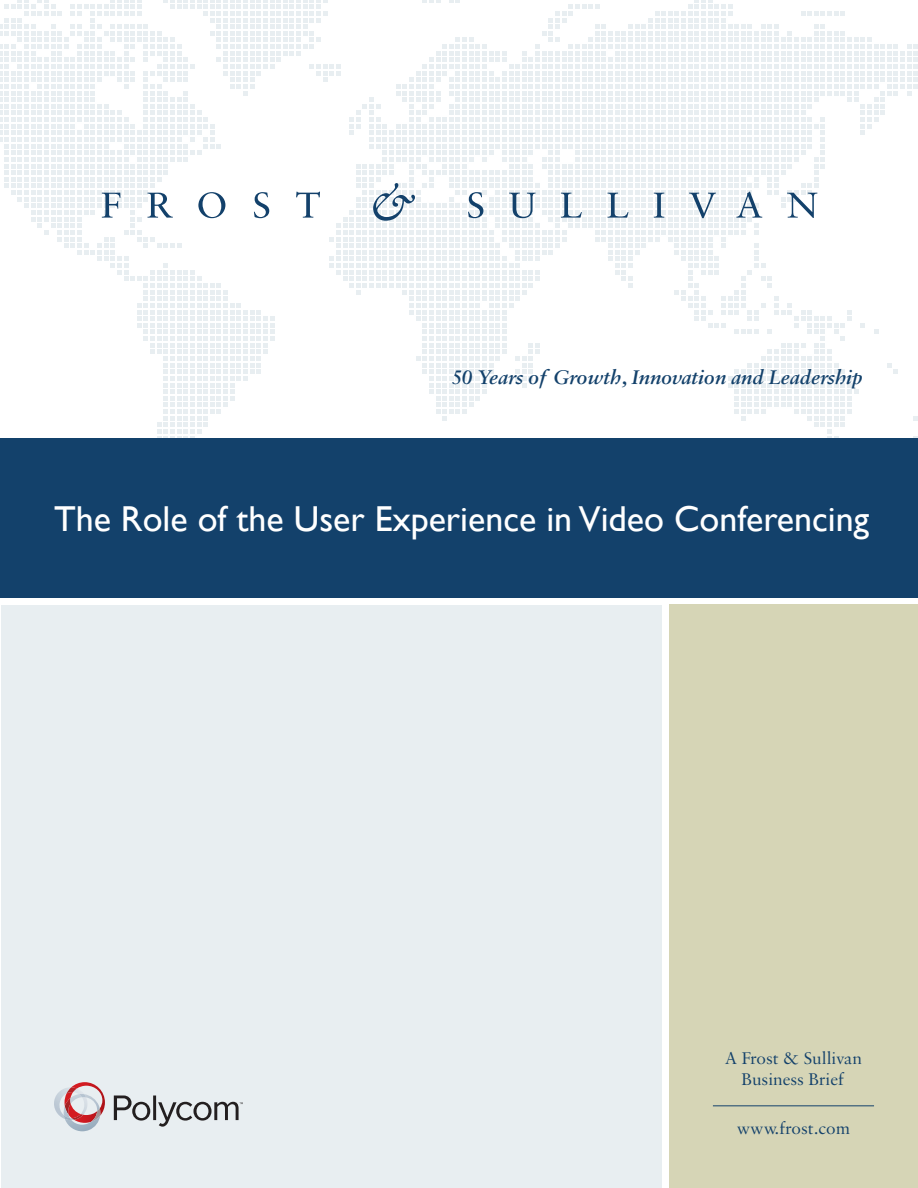
<style>
.page{position:relative;width:918px;height:1188px;background:#fff}
.page>*{position:absolute;margin:0;border:0;box-sizing:border-box;transform-origin:0 0}
.t1{font:36px "Gill Sans";color:#fff}
.t2{font:italic 600 21px "Sabon MT Pro";color:#13416b}
.t3{font:18px/21.6px "Sabon MT Pro";color:#13416b;text-align:center}
</style>
<div class="page">
<svg style="left:0;top:0;width:918px;height:438px"></svg>
<div style="left:1px;top:606px;width:660px;height:582px;background:#e8eef1"></div>
<div style="left:670px;top:605px;width:248px;height:583px;background:#d6d5b6"></div>
<hr style="left:713px;top:1106px;width:161px;height:1px;background:#13416b">
<div style="left:0;top:438px;width:918px;height:160px;background:#13416b"></div>
<img style="left:54px;top:1088px;width:11px;height:30px">
<img style="left:63px;top:1094px;width:34px;height:37px">
<img style="left:64px;top:1094px;width:1px;height:26px">
<svg style="left:65px;top:1082px;width:40px;height:41px"></svg>
<svg style="left:114px;top:1096px;width:36px;height:25px"></svg>
<hr style="left:153px;top:1096px;width:3px;height:24px;background:#231f20">
<svg style="left:158px;top:1102px;width:85px;height:25px"></svg>
<p class="t2" style="left:452px;top:364px;width:412px">50 Years of Growth, Innovation and Leadership</p>
<p class="t1" style="left:54px;top:498px;width:817px">The Role of the User Experience in Video Conferencing</p>
<p class="t3" style="left:725px;top:1047px;width:139px">A Frost &amp; Sullivan<br>Business Brief</p>
<p class="t3" style="left:737px;top:1117px;width:115px">www.frost.com</p>
</div>
